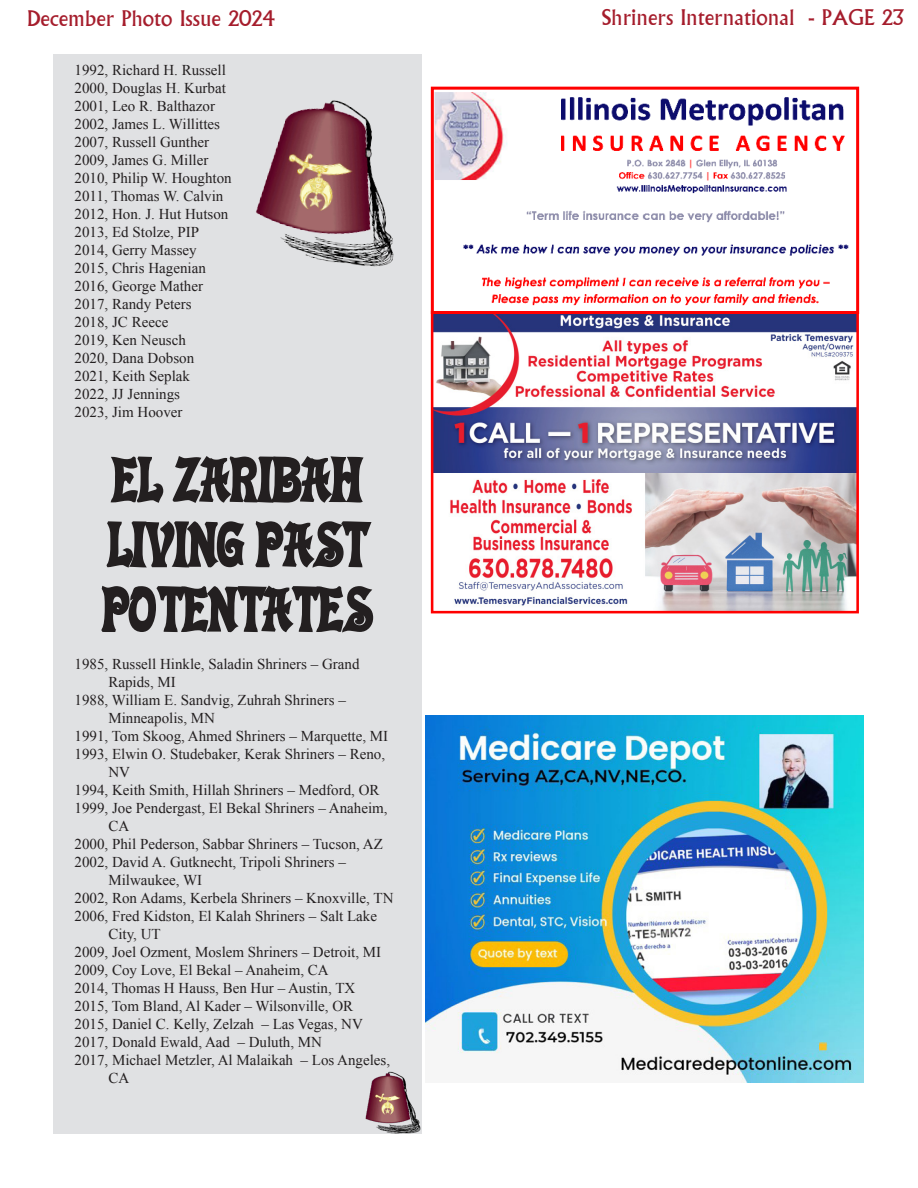
<style>
.page{position:relative;width:918px;height:1188px;background:#fff}
.page>*{position:absolute;margin:0;border:0;box-sizing:border-box;transform-origin:0 0}
.t1{font:54px/64.8px "ALIBI";color:#231f20}
.t2{font:21px "Albertus";color:#a51d2c}
.t3{font:15px/18px "Times New Roman";color:#231f20}
</style>
<div class="page">
<div style="left:54px;top:54px;width:368px;height:1080px;background:#e0e1e3"></div>
<img style="left:256px;top:100px;width:138px;height:167px">
<img style="left:435px;top:92px;width:420px;height:517px">
<div style="left:431px;top:311px;width:428px;height:302px;border:3px solid #f00"></div>
<div style="left:431px;top:87px;width:428px;height:227px;border:3px solid #f00"></div>
<img style="left:426px;top:716px;width:438px;height:367px">
<img style="left:365px;top:1071px;width:56px;height:63px">
<h2 class="t2" style="left:27px;top:6px;width:249px">December Photo Issue 2024</h2>
<h2 class="t2" style="left:602px;top:5px;width:304px">Shriners International - PAGE 23</h2>
<p class="t3" style="left:75px;top:61px;width:153px">1992, Richard H. Russell</p>
<p class="t3" style="left:75px;top:79px;width:153px">2000, Douglas H. Kurbat</p>
<p class="t3" style="left:75px;top:97px;width:142px">2001, Leo R. Balthazor</p>
<p class="t3" style="left:75px;top:115px;width:147px">2002, James L. Willittes</p>
<p class="t3" style="left:75px;top:133px;width:136px">2007, Russell Gunther</p>
<p class="t3" style="left:75px;top:151px;width:135px">2009, James G. Miller</p>
<p class="t3" style="left:75px;top:169px;width:159px">2010, Philip W. Houghton</p>
<p class="t3" style="left:75px;top:187px;width:150px">2011, Thomas W. Calvin</p>
<p class="t3" style="left:75px;top:205px;width:155px">2012, Hon. J. Hut Hutson</p>
<p class="t3" style="left:75px;top:223px;width:126px">2013, Ed Stolze, PIP</p>
<p class="t3" style="left:75px;top:241px;width:124px">2014, Gerry Massey</p>
<p class="t3" style="left:75px;top:259px;width:133px">2015, Chris Hagenian</p>
<p class="t3" style="left:75px;top:277px;width:130px">2016, George Mather</p>
<p class="t3" style="left:75px;top:295px;width:119px">2017, Randy Peters</p>
<p class="t3" style="left:75px;top:313px;width:95px">2018, JC Reece</p>
<p class="t3" style="left:75px;top:331px;width:113px">2019, Ken Neusch</p>
<p class="t3" style="left:75px;top:349px;width:121px">2020, Dana Dobson</p>
<p class="t3" style="left:75px;top:367px;width:117px">2021, Keith Seplak</p>
<p class="t3" style="left:75px;top:385px;width:107px">2022, JJ Jennings</p>
<p class="t3" style="left:75px;top:403px;width:109px">2023, Jim Hoover</p>
<p class="t1" style="left:108px;top:447px;width:261px">EL ZARIBAH<br>LIVING PAST</p>
<p class="t1" style="left:103px;top:577px;width:271px">POTENTATES</p>
<p class="t3" style="left:108px;top:655px;width:253px;text-indent:-34px">1985, Russell Hinkle, Saladin Shriners – Grand<br>Rapids, MI</p>
<p class="t3" style="left:108px;top:691px;width:239px;text-indent:-34px">1988, William E. Sandvig, Zuhrah Shriners –<br>Minneapolis, MN</p>
<p class="t3" style="left:75px;top:727px;width:315px">1991, Tom Skoog, Ahmed Shriners – Marquette, MI</p>
<p class="t3" style="left:108px;top:745px;width:278px;text-indent:-34px">1993, Elwin O. Studebaker, Kerak Shriners – Reno,<br>NV</p>
<p class="t3" style="left:75px;top:781px;width:306px">1994, Keith Smith, Hillah Shriners – Medford, OR</p>
<p class="t3" style="left:108px;top:799px;width:281px;text-indent:-34px">1999, Joe Pendergast, El Bekal Shriners – Anaheim,<br>CA</p>
<p class="t3" style="left:75px;top:835px;width:310px">2000, Phil Pederson, Sabbar Shriners – Tucson, AZ</p>
<p class="t3" style="left:108px;top:853px;width:239px;text-indent:-34px">2002, David A. Gutknecht, Tripoli Shriners –<br>Milwaukee, WI</p>
<p class="t3" style="left:75px;top:889px;width:320px">2002, Ron Adams, Kerbela Shriners – Knoxville, TN</p>
<p class="t3" style="left:108px;top:907px;width:270px;text-indent:-34px">2006, Fred Kidston, El Kalah Shriners – Salt Lake<br>City, UT</p>
<p class="t3" style="left:75px;top:943px;width:308px">2009, Joel Ozment, Moslem Shriners – Detroit, MI</p>
<p class="t3" style="left:75px;top:961px;width:256px">2009, Coy Love, El Bekal – Anaheim, CA</p>
<p class="t3" style="left:75px;top:979px;width:282px">2014, Thomas H Hauss, Ben Hur – Austin, TX</p>
<p class="t3" style="left:75px;top:997px;width:280px">2015, Tom Bland, Al Kader – Wilsonville, OR</p>
<p class="t3" style="left:75px;top:1015px;width:290px">2015, Daniel C. Kelly, Zelzah – Las Vegas, NV</p>
<p class="t3" style="left:75px;top:1033px;width:249px">2017, Donald Ewald, Aad – Duluth, MN</p>
<p class="t3" style="left:108px;top:1051px;width:283px;text-indent:-34px">2017, Michael Metzler, Al Malaikah – Los Angeles,<br>CA</p>
</div>
